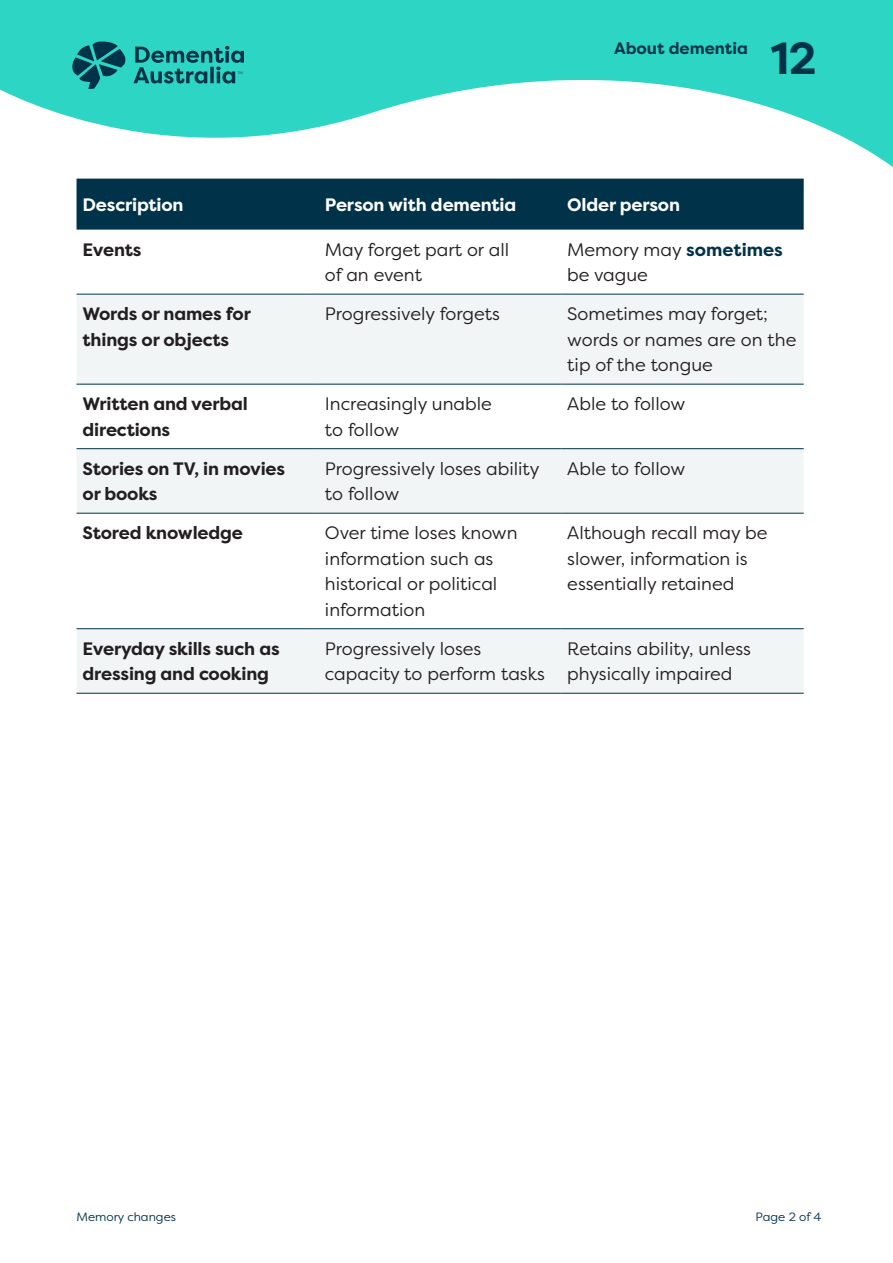
<style>
.page{position:relative;width:893px;height:1263px;background:#fff}
.page>*{position:absolute;margin:0;border:0;box-sizing:border-box;transform-origin:0 0}
.t1{font:700 45px "Filson Pro";color:#00334a}
.Body{font:18px/25.5px "Filson Pro";color:#231f20}
.Body-2{font:700 18px/25.5px "Filson Pro";letter-spacing:-.01em;color:#231f20}
.Body-3{font:700 18px "Filson Pro";letter-spacing:-.01em;color:#fff}
.t2{font:700 16.5px "Filson Pro";color:#00334a}
.t3{font:12px "Filson Pro";color:#00334a}
.s1{font-weight:700;color:#00334a}
</style>
<div class="page">
<svg style="left:0;top:0;width:893px;height:183px;fill:#2cd5c4"></svg>
<svg style="left:72px;top:40px;width:172px;height:49px"></svg>
<div style="left:77px;top:179px;width:727px;height:51px;background:#00334a"></div>
<div style="left:77px;top:295px;width:727px;height:89px;background:#f2f5f6"></div>
<svg style="left:77px;top:449px;width:727px;height:244px;fill:#f2f5f6"></svg>
<hr style="left:77px;top:294px;width:242px;height:1px;background:#00334a">
<hr style="left:319px;top:294px;width:242px;height:1px;background:#00334a">
<hr style="left:561px;top:294px;width:243px;height:1px;background:#00334a">
<hr style="left:77px;top:384px;width:242px;height:1px;background:#00334a">
<hr style="left:77px;top:513px;width:242px;height:1px;background:#00334a">
<hr style="left:319px;top:384px;width:242px;height:1px;background:#00334a">
<hr style="left:561px;top:384px;width:243px;height:1px;background:#00334a">
<hr style="left:319px;top:513px;width:242px;height:1px;background:#00334a">
<hr style="left:561px;top:513px;width:243px;height:1px;background:#00334a">
<hr style="left:77px;top:448px;width:242px;height:1px;background:#00334a">
<hr style="left:77px;top:628px;width:242px;height:1px;background:#00334a">
<hr style="left:319px;top:448px;width:242px;height:1px;background:#00334a">
<hr style="left:561px;top:448px;width:243px;height:1px;background:#00334a">
<hr style="left:319px;top:628px;width:242px;height:1px;background:#00334a">
<hr style="left:561px;top:628px;width:243px;height:1px;background:#00334a">
<hr style="left:77px;top:693px;width:242px;height:1px;background:#00334a">
<hr style="left:319px;top:693px;width:242px;height:1px;background:#00334a">
<hr style="left:561px;top:693px;width:243px;height:1px;background:#00334a">
<p class="t2" style="left:614px;top:38px;width:135px">About dementia</p>
<h1 class="t1" style="left:771px;top:30px;width:47px">12</h1>
<p class="Body-3" style="left:83px;top:193px;width:103px">Description</p>
<p class="Body-3" style="left:325px;top:193px;width:193px">Person with dementia</p>
<p class="Body-3" style="left:567px;top:193px;width:114px">Older person</p>
<p class="Body-2" style="left:83px;top:237px;width:60px">Events</p>
<p class="Body" style="left:325px;top:236px;width:186px">May forget part or all of an event</p>
<p class="Body" style="left:567px;top:236px;width:217px">Memory may <span class="s1">sometimes </span>be vague</p>
<p class="Body-2" style="left:83px;top:302px;width:170px">Words or names for things or objects</p>
<p class="Body" style="left:325px;top:301px;width:176px">Progressively forgets</p>
<p class="Body" style="left:567px;top:301px;width:231px">Sometimes may forget; words or names are on the tip of the tongue</p>
<p class="Body-2" style="left:83px;top:392px;width:167px">Written and verbal directions</p>
<p class="Body" style="left:325px;top:391px;width:168px">Increasingly unable to follow</p>
<p class="Body" style="left:567px;top:391px;width:119px">Able to follow</p>
<p class="Body-2" style="left:83px;top:456px;width:204px">Stories on TV, in movies or books</p>
<p class="Body" style="left:325px;top:455px;width:216px">Progressively loses ability to follow</p>
<p class="Body" style="left:567px;top:455px;width:119px">Able to follow</p>
<p class="Body-2" style="left:83px;top:521px;width:162px">Stored knowledge</p>
<p class="Body" style="left:325px;top:520px;width:194px">Over time loses known information such as historical or political information</p>
<p class="Body" style="left:567px;top:520px;width:202px">Although recall may be slower, information is essentially retained</p>
<p class="Body-2" style="left:83px;top:636px;width:199px">Everyday skills such as dressing and cooking</p>
<p class="Body" style="left:325px;top:635px;width:221px">Progressively loses capacity to perform tasks</p>
<p class="Body" style="left:567px;top:635px;width:185px">Retains ability, unless physically impaired</p>
<p class="t3" style="left:77px;top:1209px;width:101px">Memory changes</p>
<p class="t3" style="left:756px;top:1209px;width:67px">Page 2 of 4</p>
</div>
